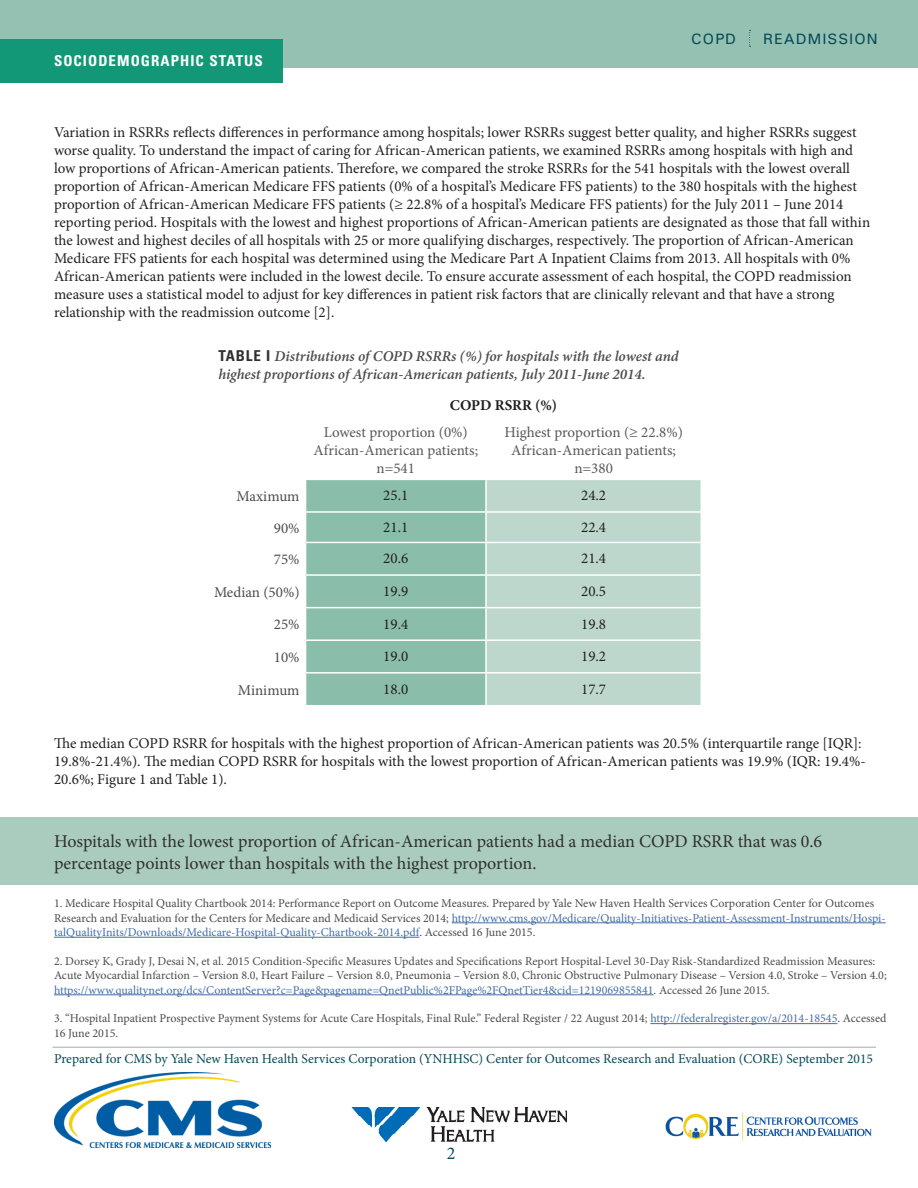
<style>
.page{position:relative;width:918px;height:1188px;background:#fff}
.page>*{position:absolute;margin:0;border:0;box-sizing:border-box;transform-origin:0 0}
.t1{font:18px/21.6px "Minion Pro";color:#312f30}
.t2{font:18px "Minion Pro";color:#034958}
.t3{font:15px/18px "Minion Pro";color:#231f20}
.t4{font:italic 600 15px/18px "Minion Pro";letter-spacing:-.005em;color:#4b4c4d}
.t5{font:15px "Minion Pro";color:#57585a}
.t6{font:15px "Minion Pro";color:#4b4c4d}
.t7{font:700 condensed 15px "Univers";letter-spacing:.07em;color:#fff}
.t8{font:15px "Univers";letter-spacing:.07em;color:#034958}
.t9{font:700 15px "Minion Pro";color:#231f20}
.t10{font:13.5px "Minion Pro";color:#034958}
.t11{font:12px/14.4px "Minion Pro";color:#4b4c4d}
.s1{font-family:"Univers";font-weight:700;font-style:normal;font-stretch:condensed;color:#312f30}
.s2{color:#436da8}
</style>
<div class="page">
<hr style="left:452px;top:923px;width:434px;height:1px;background:#436da8">
<hr style="left:54px;top:937px;width:365px;height:1px;background:#436da8">
<hr style="left:54px;top:995px;width:600px;height:1px;background:#436da8">
<hr style="left:650px;top:1023px;width:187px;height:1px;background:#436da8">
<div style="left:0;top:0;width:918px;height:68px;background:#94c1b1"></div>
<svg style="left:749px;top:30px;width:2px;height:17px"></svg>
<div style="left:0;top:818px;width:918px;height:67px;background:#a9ccbf"></div>
<hr style="left:52px;top:1047px;width:824px;height:1px;background:#a8a9ad">
<div style="left:0;top:39px;width:283px;height:43px;background:#129877"></div>
<div style="left:306px;top:479px;width:180px;height:33px;background:#8abdaa"></div>
<div style="left:306px;top:512px;width:180px;height:30px;background:#8abdaa"></div>
<div style="left:306px;top:542px;width:180px;height:33px;background:#8abdaa"></div>
<div style="left:306px;top:575px;width:180px;height:33px;background:#8abdaa"></div>
<div style="left:306px;top:608px;width:180px;height:32px;background:#8abdaa"></div>
<div style="left:306px;top:640px;width:180px;height:33px;background:#8abdaa"></div>
<div style="left:306px;top:673px;width:180px;height:33px;background:#8abdaa"></div>
<div style="left:486px;top:479px;width:215px;height:33px;background:#bdd7cd"></div>
<div style="left:486px;top:512px;width:215px;height:30px;background:#bdd7cd"></div>
<div style="left:486px;top:542px;width:215px;height:33px;background:#bdd7cd"></div>
<div style="left:486px;top:575px;width:215px;height:33px;background:#bdd7cd"></div>
<div style="left:486px;top:608px;width:215px;height:32px;background:#bdd7cd"></div>
<div style="left:486px;top:640px;width:215px;height:33px;background:#bdd7cd"></div>
<div style="left:486px;top:673px;width:215px;height:33px;background:#bdd7cd"></div>
<hr style="left:305px;top:479px;width:181px;height:1px;background:#fff">
<hr style="left:486px;top:479px;width:216px;height:1px;background:#fff">
<hr style="left:485px;top:480px;width:2px;height:31px;background:#fff">
<hr style="left:305px;top:511px;width:181px;height:2px;background:#fff">
<hr style="left:486px;top:511px;width:216px;height:2px;background:#fff">
<hr style="left:485px;top:513px;width:2px;height:29px;background:#fff">
<hr style="left:305px;top:542px;width:181px;height:1px;background:#fff">
<hr style="left:486px;top:542px;width:216px;height:1px;background:#fff">
<hr style="left:485px;top:543px;width:2px;height:31px;background:#fff">
<hr style="left:305px;top:574px;width:181px;height:2px;background:#fff">
<hr style="left:486px;top:574px;width:216px;height:2px;background:#fff">
<hr style="left:485px;top:576px;width:2px;height:31px;background:#fff">
<hr style="left:305px;top:607px;width:181px;height:1px;background:#fff">
<hr style="left:486px;top:607px;width:216px;height:1px;background:#fff">
<hr style="left:485px;top:608px;width:2px;height:31px;background:#fff">
<hr style="left:305px;top:639px;width:181px;height:2px;background:#fff">
<hr style="left:486px;top:639px;width:216px;height:2px;background:#fff">
<hr style="left:485px;top:641px;width:2px;height:31px;background:#fff">
<hr style="left:305px;top:672px;width:181px;height:2px;background:#fff">
<hr style="left:486px;top:672px;width:216px;height:2px;background:#fff">
<hr style="left:485px;top:674px;width:2px;height:31px;background:#fff">
<hr style="left:305px;top:705px;width:181px;height:1px;background:#fff">
<hr style="left:486px;top:705px;width:216px;height:1px;background:#fff">
<img style="left:54px;top:1073px;width:216px;height:75px">
<img style="left:665px;top:1112px;width:207px;height:29px">
<img style="left:351px;top:1107px;width:216px;height:35px">
<p class="t7" style="left:54px;top:51px;width:210px">SOCIODEMOGRAPHIC STATUS</p>
<p class="t8" style="left:691px;top:29px;width:46px">COPD</p>
<p class="t8" style="left:763px;top:29px;width:116px">READMISSION</p>
<p class="t3" style="left:54px;top:123px;width:818px">Variation in RSRRs reflects differences in performance among hospitals; lower RSRRs suggest better quality, and higher RSRRs suggest worse quality. To understand the impact of caring for African-American patients, we examined RSRRs among hospitals with high and low proportions of African-American patients. Therefore, we compared the stroke RSRRs for the 541 hospitals with the lowest overall proportion of African-American Medicare FFS patients (0% of a hospital’s Medicare FFS patients) to the 380 hospitals with the highest proportion of African-American Medicare FFS patients (≥ 22.8% of a hospital’s Medicare FFS patients) for the July 2011 – June 2014 reporting period. Hospitals with the lowest and highest proportions of African-American patients are designated as those that fall within the lowest and highest deciles of all hospitals with 25 or more qualifying discharges, respectively. The proportion of African-American Medicare FFS patients for each hospital was determined using the Medicare Part A Inpatient Claims from 2013. All hospitals with 0% African-American patients were included in the lowest decile. To ensure accurate assessment of each hospital, the COPD readmission measure uses a statistical model to adjust for key differences in patient risk factors that are clinically relevant and that have a strong relationship with the readmission outcome [2].</p>
<p class="t4" style="left:218px;top:347px;width:462px"><span class="s1">TABLE I</span> Distributions of COPD RSRRs (%) for hospitals with the lowest and highest proportions of African-American patients, July 2011-June 2014.</p>
<p class="t9" style="left:450px;top:395px;width:109px">COPD RSRR (%)</p>
<p class="t5" style="left:324px;top:423px;width:145px">Lowest proportion (0%)</p>
<p class="t5" style="left:504px;top:423px;width:180px">Highest proportion (≥ 22.8%)</p>
<p class="t5" style="left:313px;top:441px;width:166px">African-American patients;</p>
<p class="t5" style="left:511px;top:441px;width:166px">African-American patients;</p>
<p class="t5" style="left:377px;top:459px;width:40px">n=541</p>
<p class="t5" style="left:574px;top:459px;width:40px">n=380</p>
<p class="t6" style="left:237px;top:486px;width:65px">Maximum</p>
<p class="t3" style="left:383px;top:487px;width:27px">25.1</p>
<p class="t3" style="left:581px;top:487px;width:27px">24.2</p>
<p class="t6" style="left:274px;top:518px;width:27px">90%</p>
<p class="t3" style="left:383px;top:518px;width:27px">21.1</p>
<p class="t3" style="left:581px;top:518px;width:27px">22.4</p>
<p class="t6" style="left:274px;top:549px;width:27px">75%</p>
<p class="t3" style="left:383px;top:550px;width:27px">20.6</p>
<p class="t3" style="left:581px;top:550px;width:27px">21.4</p>
<p class="t6" style="left:214px;top:582px;width:87px">Median (50%)</p>
<p class="t3" style="left:383px;top:582px;width:27px">19.9</p>
<p class="t3" style="left:581px;top:582px;width:27px">20.5</p>
<p class="t6" style="left:274px;top:615px;width:27px">25%</p>
<p class="t3" style="left:383px;top:615px;width:27px">19.4</p>
<p class="t3" style="left:581px;top:615px;width:27px">19.8</p>
<p class="t6" style="left:274px;top:647px;width:27px">10%</p>
<p class="t3" style="left:383px;top:647px;width:27px">19.0</p>
<p class="t3" style="left:581px;top:647px;width:27px">19.2</p>
<p class="t6" style="left:238px;top:680px;width:63px">Minimum</p>
<p class="t3" style="left:383px;top:680px;width:27px">18.0</p>
<p class="t3" style="left:581px;top:680px;width:27px">17.7</p>
<p class="t3" style="left:54px;top:735px;width:813px">The median COPD RSRR for hospitals with the highest proportion of African-American patients was 20.5% (interquartile range [IQR]:<br>19.8%-21.4%). The median COPD RSRR for hospitals with the lowest proportion of African-American patients was 19.9% (IQR: 19.4%-<br>20.6%; Figure 1 and Table 1).</p>
<p class="t1" style="left:54px;top:831px;width:770px">Hospitals with the lowest proportion of African-American patients had a median COPD RSRR that was 0.6 percentage points lower than hospitals with the highest proportion.</p>
<p class="t11" style="left:54px;top:896px;width:833px">1. Medicare Hospital Quality Chartbook 2014: Performance Report on Outcome Measures. Prepared by Yale New Haven Health Services Corporation Center for Outcomes<br>Research and Evaluation for the Centers for Medicare and Medicaid Services 2014; <span class="s2">http://www.cms.gov/Medicare/Quality-Initiatives-Patient-Assessment-Instruments/Hospi&shy;talQualityInits/Downloads/Medicare-Hospital-Quality-Chartbook-2014.pdf</span>. Accessed 16 June 2015.</p>
<p class="t11" style="left:54px;top:954px;width:834px">2. Dorsey K, Grady J, Desai N, et al. 2015 Condition-Specific Measures Updates and Specifications Report Hospital-Level 30-Day Risk-Standardized Readmission Measures:<br>Acute Myocardial Infarction – Version 8.0, Heart Failure – Version 8.0, Pneumonia – Version 8.0, Chronic Obstructive Pulmonary Disease – Version 4.0, Stroke – Version 4.0; <span class="s2">https://www.qualitynet.org/dcs/ContentServer?c=Page&amp;pagename=QnetPublic%2FPage%2FQnetTier4&amp;cid=1219069855841</span>. Accessed 26 June 2015.</p>
<p class="t11" style="left:54px;top:1011px;width:834px">3. “Hospital Inpatient Prospective Payment Systems for Acute Care Hospitals, Final Rule.” Federal Register / 22 August 2014; <span class="s2">http://federalregister.gov/a/2014-18545</span>. Accessed<br>16 June 2015.</p>
<p class="t10" style="left:54px;top:1049px;width:821px">Prepared for CMS by Yale New Haven Health Services Corporation (YNHHSC) Center for Outcomes Research and Evaluation (CORE) September 2015</p>
<p class="t2" style="left:447px;top:1141px;width:10px">2</p>
</div>
